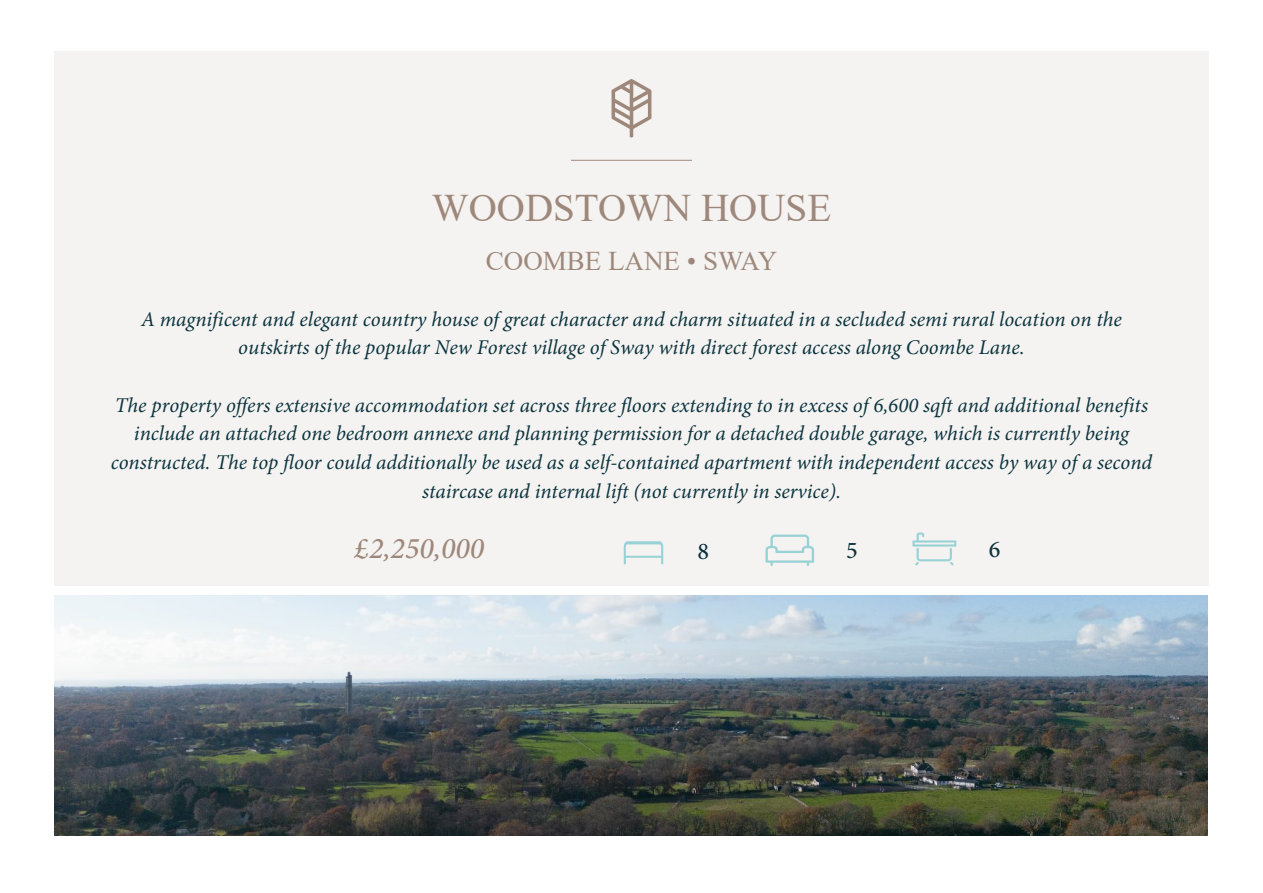
<style>
.page{position:relative;width:1263px;height:893px;background:#fff}
.page>*{position:absolute;margin:0;border:0;box-sizing:border-box;transform-origin:0 0}
.t1{font:39px "Times New Roman";color:#9e887b}
.t2{font:italic 500 30px "Minion Pro";color:#9e887b}
.t3{font:27px "Times New Roman";color:#9e887b}
.t4{font:500 24px "Minion Pro";color:#0b333d}
.t5{font:italic 21px/28.7px "Minion Pro";color:#0b343e;text-align:center}
</style>
<div class="page">
<div style="left:54px;top:51px;width:1154px;height:535px;background:#f5f3f1"></div>
<hr style="left:571px;top:160px;width:121px;height:1px;background:#9e887b">
<svg style="left:611px;top:79px;width:40px;height:59px"></svg>
<svg style="left:912px;top:532px;width:44px;height:33px"></svg>
<svg style="left:765px;top:535px;width:49px;height:31px"></svg>
<svg style="left:624px;top:541px;width:39px;height:23px"></svg>
<hr style="left:625px;top:556px;width:37px;height:2px;background:#98d2d4">
<img style="left:54px;top:595px;width:1153px;height:240px">
<h1 class="t1" style="left:432px;top:194px;width:401px">WOODSTOWN HOUSE</h1>
<p class="t3" style="left:486px;top:251px;width:293px">COOMBE LANE • SWAY</p>
<p class="t5" style="left:141px;top:307px;width:982px">A magnificent and elegant country house of great character and charm situated in a secluded semi rural location on the outskirts of the popular New Forest village of Sway with direct forest access along Coombe Lane.</p>
<p class="t5" style="left:111px;top:393px;width:1043px">The property offers extensive accommodation set across three floors extending to in excess of 6,600 sqft and additional benefits include an attached one bedroom annexe and planning permission for a detached double garage, which is currently being constructed. The top floor could additionally be used as a self-contained apartment with independent access by way of a second staircase and internal lift (not currently in service).</p>
<h2 class="t2" style="left:355px;top:536px;width:131px">£2,250,000</h2>
<p class="t4" style="left:697px;top:541px;width:13px">8</p>
<p class="t4" style="left:846px;top:541px;width:13px">5</p>
<p class="t4" style="left:989px;top:539px;width:13px">6</p>
</div>
